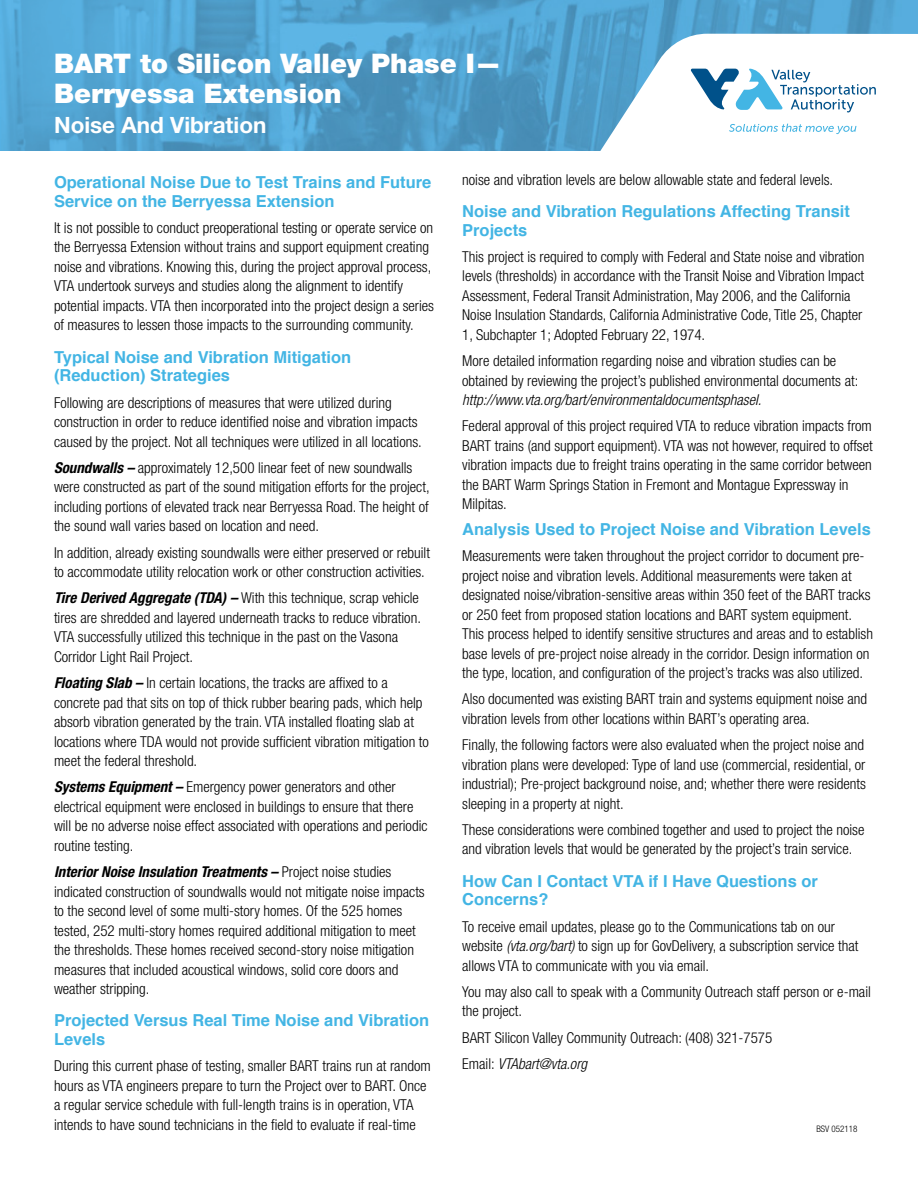
<style>
.page{position:relative;width:918px;height:1188px;background:#fff}
.page>*{position:absolute;margin:0;border:0;box-sizing:border-box;transform-origin:0 0}
.t1{font:900 27px/30px "Helvetica Neue LT Std";color:#fff}
.t2{font:700 22.5px "Helvetica Neue LT Std";color:#fff}
.t3{font:700 16.5px/18.8px "Helvetica";color:#43b5e4}
.t4{font:300 condensed 15px/19.5px "Helvetica Neue LT Std";color:#000}
.t5{font:italic 300 condensed 15px "Helvetica Neue LT Std";color:#000}
.t6{font:300 condensed 9px "Helvetica Neue LT Std";color:#000}
.s1{font-weight:700;font-style:italic}
.s2{font-style:italic}
</style>
<div class="page">
<img style="left:0;top:0;width:918px;height:151px">
<svg style="left:594px;top:34px;width:324px;height:117px"></svg>
<h1 class="t1" style="left:54px;top:49px;width:449px">BART to Silicon Valley Phase I—<br>Berryessa Extension</h1>
<h2 class="t2" style="left:54px;top:111px;width:214px">Noise And Vibration</h2>
<p class="t3" style="left:54px;top:173px;width:379px">Operational Noise Due to Test Trains and Future<br>Service on the Berryessa Extension</p>
<p class="t4" style="left:54px;top:218px;width:382px">It is not possible to conduct preoperational testing or operate service on the Berryessa Extension without trains and support equipment creating noise and vibrations. Knowing this, during the project approval process, VTA undertook surveys and studies along the alignment to identify potential impacts. VTA then incorporated into the project design a series of measures to lessen those impacts to the surrounding community.</p>
<p class="t3" style="left:54px;top:348px;width:299px">Typical Noise and Vibration Mitigation (Reduction) Strategies</p>
<p class="t4" style="left:54px;top:392px;width:369px">Following are descriptions of measures that were utilized during construction in order to reduce identified noise and vibration impacts caused by the project. Not all techniques were utilized in all locations.</p>
<p class="t4" style="left:54px;top:458px;width:377px"><span class="s1">Soundwalls –</span> approximately 12,500 linear feet of new soundwalls were constructed as part of the sound mitigation efforts for the project, including portions of elevated track near Berryessa Road. The height of the sound wall varies based on location and need.</p>
<p class="t4" style="left:54px;top:542px;width:377px">In addition, already existing soundwalls were either preserved or rebuilt to accommodate utility relocation work or other construction activities.</p>
<p class="t4" style="left:54px;top:588px;width:368px"><span class="s1">Tire Derived Aggregate (TDA) –</span> With this technique, scrap vehicle tires are shredded and layered underneath tracks to reduce vibration.<br>VTA successfully utilized this technique in the past on the Vasona Corridor Light Rail Project.</p>
<p class="t4" style="left:54px;top:673px;width:376px"><span class="s1">Floating Slab –</span> In certain locations, the tracks are affixed to a concrete pad that sits on top of thick rubber bearing pads, which help absorb vibration generated by the train. VTA installed floating slab at locations where TDA would not provide sufficient vibration mitigation to meet the federal threshold.</p>
<p class="t4" style="left:54px;top:777px;width:375px"><span class="s1">Systems Equipment –</span> Emergency power generators and other electrical equipment were enclosed in buildings to ensure that there will be no adverse noise effect associated with operations and periodic routine testing.</p>
<p class="t4" style="left:54px;top:862px;width:372px"><span class="s1">Interior Noise Insulation Treatments –</span> Project noise studies indicated construction of soundwalls would not mitigate noise impacts to the second level of some multi-story homes. Of the 525 homes tested, 252 multi-story homes required additional mitigation to meet the thresholds. These homes received second-story noise mitigation measures that included acoustical windows, solid core doors and weather stripping.</p>
<p class="t3" style="left:54px;top:1011px;width:377px">Projected Versus Real Time Noise and Vibration<br>Levels</p>
<p class="t4" style="left:54px;top:1056px;width:378px">During this current phase of testing, smaller BART trains run at random hours as VTA engineers prepare to turn the Project over to BART. Once a regular service schedule with full-length trains is in operation, VTA intends to have sound technicians in the field to evaluate if real-time</p>
<p class="t4" style="left:462px;top:169px;width:373px">noise and vibration levels are below allowable state and federal levels.</p>
<p class="t3" style="left:462px;top:202px;width:389px">Noise and Vibration Regulations Affecting Transit<br>Projects</p>
<p class="t4" style="left:462px;top:247px;width:404px">This project is required to comply with Federal and State noise and vibration levels (thresholds) in accordance with the Transit Noise and Vibration Impact Assessment, Federal Transit Administration, May 2006, and the California Noise Insulation Standards, California Administrative Code, Title 25, Chapter 1, Subchapter 1; Adopted February 22, 1974.</p>
<p class="t4" style="left:462px;top:351px;width:398px">More detailed information regarding noise and vibration studies can be obtained by reviewing the project’s published environmental documents at:</p>
<p class="t5" style="left:462px;top:391px;width:301px">http://www.vta.org/bart/environmentaldocumentsphaseI.</p>
<p class="t4" style="left:462px;top:416px;width:412px">Federal approval of this project required VTA to reduce vibration impacts from BART trains (and support equipment). VTA was not however, required to offset vibration impacts due to freight trains operating in the same corridor between the BART Warm Springs Station in Fremont and Montague Expressway in Milpitas.</p>
<p class="t3" style="left:462px;top:520px;width:410px">Analysis Used to Project Noise and Vibration Levels</p>
<p class="t4" style="left:462px;top:546px;width:412px">Measurements were taken throughout the project corridor to document pre&shy;project noise and vibration levels. Additional measurements were taken at designated noise/vibration-sensitive areas within 350 feet of the BART tracks or 250 feet from proposed station locations and BART system equipment.<br>This process helped to identify sensitive structures and areas and to establish base levels of pre-project noise already in the corridor. Design information on the type, location, and configuration of the project’s tracks was also utilized.</p>
<p class="t4" style="left:462px;top:689px;width:407px">Also documented was existing BART train and systems equipment noise and vibration levels from other locations within BART’s operating area.</p>
<p class="t4" style="left:462px;top:735px;width:405px">Finally, the following factors were also evaluated when the project noise and vibration plans were developed: Type of land use (commercial, residential, or industrial); Pre-project background noise, and; whether there were residents sleeping in a property at night.</p>
<p class="t4" style="left:462px;top:820px;width:404px">These considerations were combined together and used to project the noise and vibration levels that would be generated by the project’s train service.</p>
<p class="t3" style="left:462px;top:872px;width:357px">How Can I Contact VTA if I Have Questions or<br>Concerns?</p>
<p class="t4" style="left:462px;top:916px;width:398px">To receive email updates, please go to the Communications tab on our website <span class="s2">(vta.org/bart)</span> to sign up for GovDelivery, a subscription service that allows VTA to communicate with you via email.</p>
<p class="t4" style="left:462px;top:982px;width:410px">You may also call to speak with a Community Outreach staff person or e-mail the project.</p>
<p class="t4" style="left:462px;top:1024px;width:312px;line-height:26.2px">BART Silicon Valley Community Outreach: (408) 321-7575<br>Email: <span class="s2">VTAbart@vta.org</span></p>
<p class="t6" style="left:816px;top:1123px;width:43px">BSV 052118</p>
</div>
